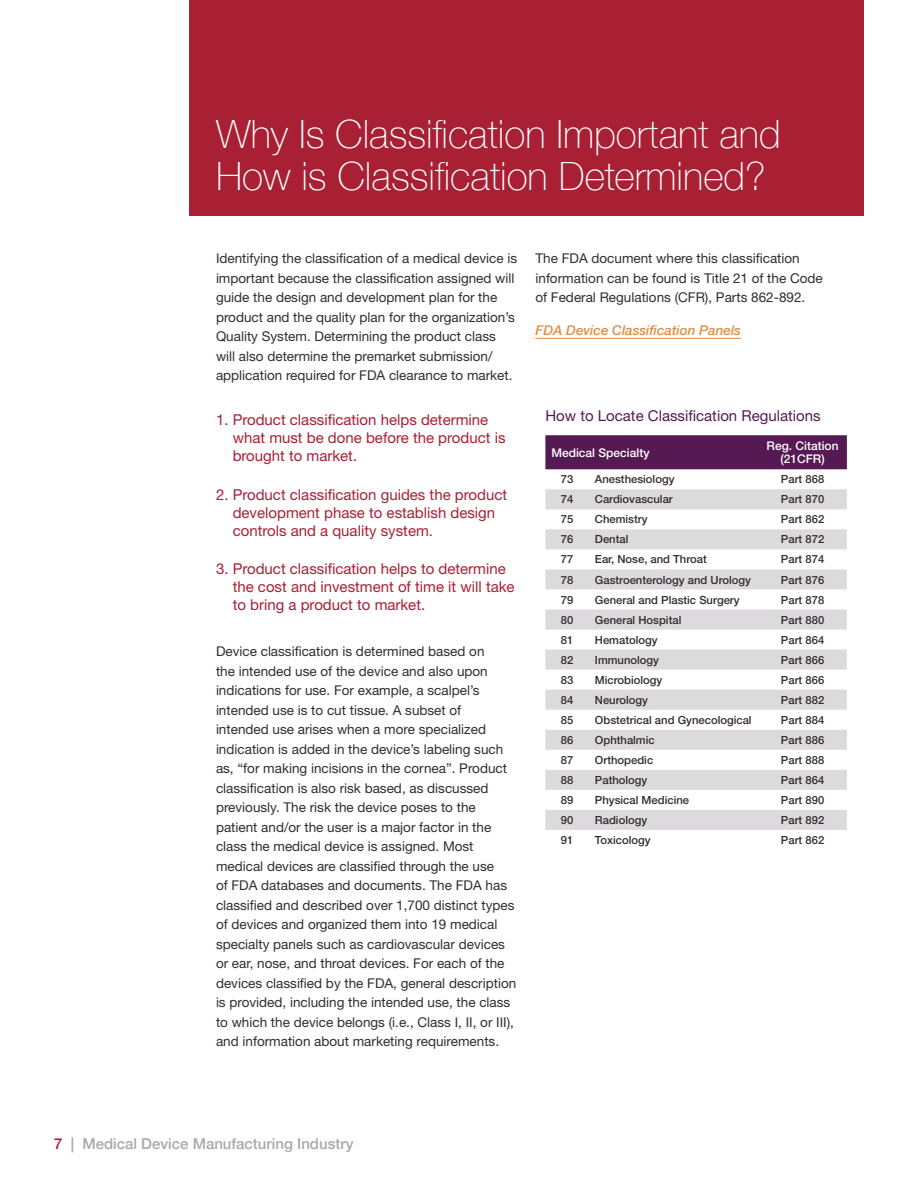
<style>
.page{position:relative;width:918px;height:1188px;background:#fff}
.page>*{position:absolute;margin:0;border:0;box-sizing:border-box;transform-origin:0 0}
.t1{font:100 39px/42px "Helvetica Neue";color:#fff}
.t2{font:15px/18px "Helvetica Neue LT Std";color:#a91f34}
.t3{font:500 15px "Helvetica Neue";color:#a8a9ad}
.t4{font:15px "Helvetica Neue LT Std";color:#551a53}
.t5{font:13.5px/19.5px "Helvetica Neue LT Std";color:#332c2f}
.t6{font:italic 500 13.5px "Helvetica Neue";color:#de8f46}
.t7{font:500 12px/13.5px "Helvetica Neue LT Std";color:#fff;text-align:center}
.t8{font:500 11.25px "Helvetica Neue LT Std";color:#332c2f}
.s1{color:#a91f34}
</style>
<div class="page">
<div style="left:189px;top:0;width:675px;height:216px;background:#a91f34"></div>
<hr style="left:536px;top:338px;width:205px;height:1px;background:#de8f46">
<div style="left:545px;top:435px;width:302px;height:34px;background:#551a53"></div>
<svg style="left:545px;top:489px;width:302px;height:341px;fill:#dfdddf"></svg>
<h1 class="t1" style="left:216px;top:111px;width:566px">Why Is Classification Important and<br>How is Classification Determined?</h1>
<p class="t5" style="left:216px;top:249px;width:303px">Identifying the classification of a medical device is important because the classification assigned will guide the design and development plan for the product and the quality plan for the organization’s Quality System. Determining the product class will also determine the premarket submission/ application required for FDA clearance to market.</p>
<p class="t2" style="left:233px;top:411px;width:274px;text-indent:-17px">1. Product classification helps determine what must be done before the product is brought to market.</p>
<p class="t2" style="left:233px;top:485px;width:276px;text-indent:-17px">2. Product classification guides the product development phase to establish design controls and a quality system.</p>
<p class="t2" style="left:233px;top:559px;width:284px;text-indent:-17px">3. Product classification helps to determine the cost and investment of time it will take to bring a product to market.</p>
<p class="t5" style="left:216px;top:642px;width:302px">Device classification is determined based on<br>the intended use of the device and also upon indications for use. For example, a scalpel’s intended use is to cut tissue. A subset of intended use arises when a more specialized indication is added in the device’s labeling such as, “for making incisions in the cornea”. Product classification is also risk based, as discussed previously. The risk the device poses to the patient and/or the user is a major factor in the class the medical device is assigned. Most medical devices are classified through the use<br>of FDA databases and documents. The FDA has classified and described over 1,700 distinct types of devices and organized them into 19 medical specialty panels such as cardiovascular devices or ear, nose, and throat devices. For each of the devices classified by the FDA, general description is provided, including the intended use, the class to which the device belongs (i.e., Class I, II, or III), and information about marketing requirements.</p>
<p class="t5" style="left:536px;top:249px;width:289px">The FDA document where this classification information can be found is Title 21 of the Code of Federal Regulations (CFR), Parts 862-892.</p>
<p class="t6" style="left:536px;top:319px;width:207px">FDA Device Classification Panels</p>
<p class="t4" style="left:545px;top:407px;width:277px">How to Locate Classification Regulations</p>
<p class="t7" style="left:551px;top:445px;width:100px">Medical Specialty</p>
<p class="t7" style="left:767px;top:439px;width:74px">Reg. Citation (21CFR)</p>
<p class="t8" style="left:561px;top:473px;width:14px">73</p>
<p class="t8" style="left:595px;top:473px;width:81px">Anesthesiology</p>
<p class="t8" style="left:781px;top:473px;width:45px">Part 868</p>
<p class="t8" style="left:561px;top:493px;width:14px">74</p>
<p class="t8" style="left:595px;top:493px;width:79px">Cardiovascular</p>
<p class="t8" style="left:781px;top:493px;width:45px">Part 870</p>
<p class="t8" style="left:561px;top:513px;width:14px">75</p>
<p class="t8" style="left:595px;top:513px;width:54px">Chemistry</p>
<p class="t8" style="left:781px;top:513px;width:45px">Part 862</p>
<p class="t8" style="left:561px;top:533px;width:14px">76</p>
<p class="t8" style="left:595px;top:533px;width:35px">Dental</p>
<p class="t8" style="left:781px;top:533px;width:45px">Part 872</p>
<p class="t8" style="left:561px;top:553px;width:14px">77</p>
<p class="t8" style="left:595px;top:553px;width:113px">Ear, Nose, and Throat</p>
<p class="t8" style="left:781px;top:553px;width:45px">Part 874</p>
<p class="t8" style="left:561px;top:573px;width:14px">78</p>
<p class="t8" style="left:595px;top:573px;width:158px">Gastroenterology and Urology</p>
<p class="t8" style="left:781px;top:573px;width:45px">Part 876</p>
<p class="t8" style="left:561px;top:593px;width:14px">79</p>
<p class="t8" style="left:595px;top:593px;width:146px">General and Plastic Surgery</p>
<p class="t8" style="left:781px;top:593px;width:45px">Part 878</p>
<p class="t8" style="left:561px;top:613px;width:14px">80</p>
<p class="t8" style="left:595px;top:613px;width:88px">General Hospital</p>
<p class="t8" style="left:781px;top:613px;width:45px">Part 880</p>
<p class="t8" style="left:561px;top:633px;width:14px">81</p>
<p class="t8" style="left:595px;top:633px;width:64px">Hematology</p>
<p class="t8" style="left:781px;top:633px;width:45px">Part 864</p>
<p class="t8" style="left:561px;top:653px;width:14px">82</p>
<p class="t8" style="left:595px;top:653px;width:66px">Immunology</p>
<p class="t8" style="left:781px;top:653px;width:45px">Part 866</p>
<p class="t8" style="left:561px;top:673px;width:14px">83</p>
<p class="t8" style="left:595px;top:673px;width:69px">Microbiology</p>
<p class="t8" style="left:781px;top:673px;width:45px">Part 866</p>
<p class="t8" style="left:561px;top:693px;width:14px">84</p>
<p class="t8" style="left:595px;top:693px;width:55px">Neurology</p>
<p class="t8" style="left:781px;top:693px;width:45px">Part 882</p>
<p class="t8" style="left:561px;top:713px;width:14px">85</p>
<p class="t8" style="left:595px;top:713px;width:158px">Obstetrical and Gynecological</p>
<p class="t8" style="left:781px;top:713px;width:45px">Part 884</p>
<p class="t8" style="left:561px;top:733px;width:14px">86</p>
<p class="t8" style="left:595px;top:733px;width:61px">Ophthalmic</p>
<p class="t8" style="left:781px;top:733px;width:45px">Part 886</p>
<p class="t8" style="left:561px;top:753px;width:14px">87</p>
<p class="t8" style="left:595px;top:753px;width:60px">Orthopedic</p>
<p class="t8" style="left:781px;top:753px;width:45px">Part 888</p>
<p class="t8" style="left:561px;top:773px;width:14px">88</p>
<p class="t8" style="left:595px;top:773px;width:54px">Pathology</p>
<p class="t8" style="left:781px;top:773px;width:45px">Part 864</p>
<p class="t8" style="left:561px;top:793px;width:14px">89</p>
<p class="t8" style="left:595px;top:793px;width:96px">Physical Medicine</p>
<p class="t8" style="left:781px;top:793px;width:45px">Part 890</p>
<p class="t8" style="left:561px;top:813px;width:14px">90</p>
<p class="t8" style="left:595px;top:813px;width:54px">Radiology</p>
<p class="t8" style="left:781px;top:813px;width:45px">Part 892</p>
<p class="t8" style="left:561px;top:833px;width:14px">91</p>
<p class="t8" style="left:595px;top:833px;width:57px">Toxicology</p>
<p class="t8" style="left:781px;top:833px;width:45px">Part 862</p>
<p class="t3" style="left:54px;top:1131px;width:301px"><span class="s1">7</span> | Medical Device Manufacturing Industry</p>
</div>
